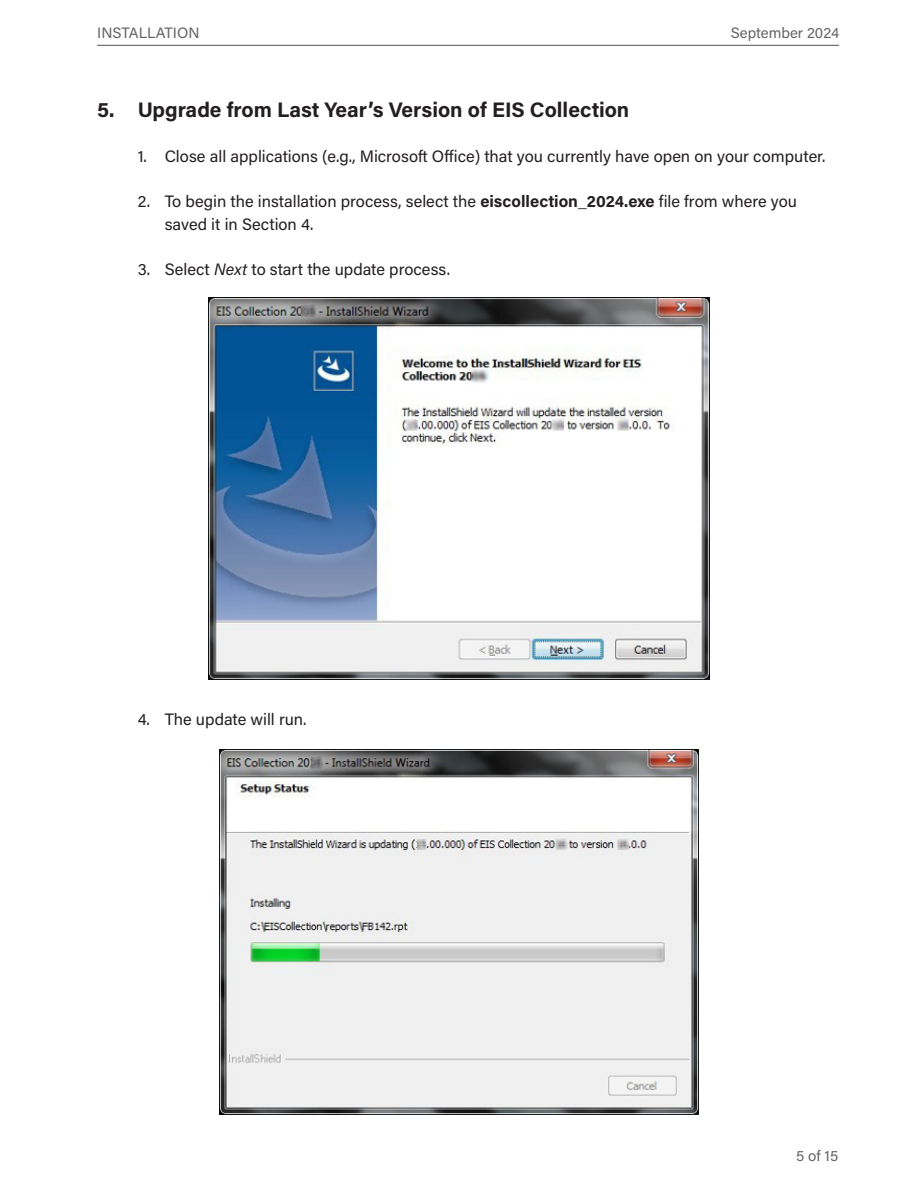
<style>
.page{position:relative;width:918px;height:1188px;background:#fff}
.page>*{position:absolute;margin:0;border:0;box-sizing:border-box;transform-origin:0 0}
.Heading_4{font:700 21px "Acumin Pro";color:#231f20}
.t1{font:16.5px/22.5px "Acumin Pro";color:#231f20}
.t2{font:15px "Acumin Pro";color:#636466}
.s1{font-weight:700}
.s2{font-style:italic}
</style>
<div class="page">
<hr style="left:97px;top:45px;width:742px;height:1px;background:#636466">
<img style="left:208px;top:297px;width:502px;height:383px">
<img style="left:220px;top:750px;width:478px;height:365px">
<p class="t2" style="left:97px;top:22px;width:104px">INSTALLATION</p>
<p class="t2" style="left:731px;top:22px;width:110px">September 2024</p>
<h4 class="Heading_4" style="left:97px;top:95px;width:534px">5. Upgrade from Last Year’s Version of EIS Collection</h4>
<p class="t1" style="left:138px;top:144px;width:689px">1. Close all applications (e.g., Microsoft Office) that you currently have open on your computer.</p>
<p class="t1" style="left:165px;top:189px;width:634px;text-indent:-27px">2. To begin the installation process, select the <span class="s1">eiscollection_2024.exe</span> file from where you saved it in Section 4.</p>
<p class="t1" style="left:138px;top:257px;width:314px">3. Select <span class="s2">Next</span> to start the update process.</p>
<p class="t1" style="left:138px;top:707px;width:170px">4. The update will run.</p>
<p class="t2" style="left:796px;top:1145px;width:43px">5 of 15</p>
</div>
